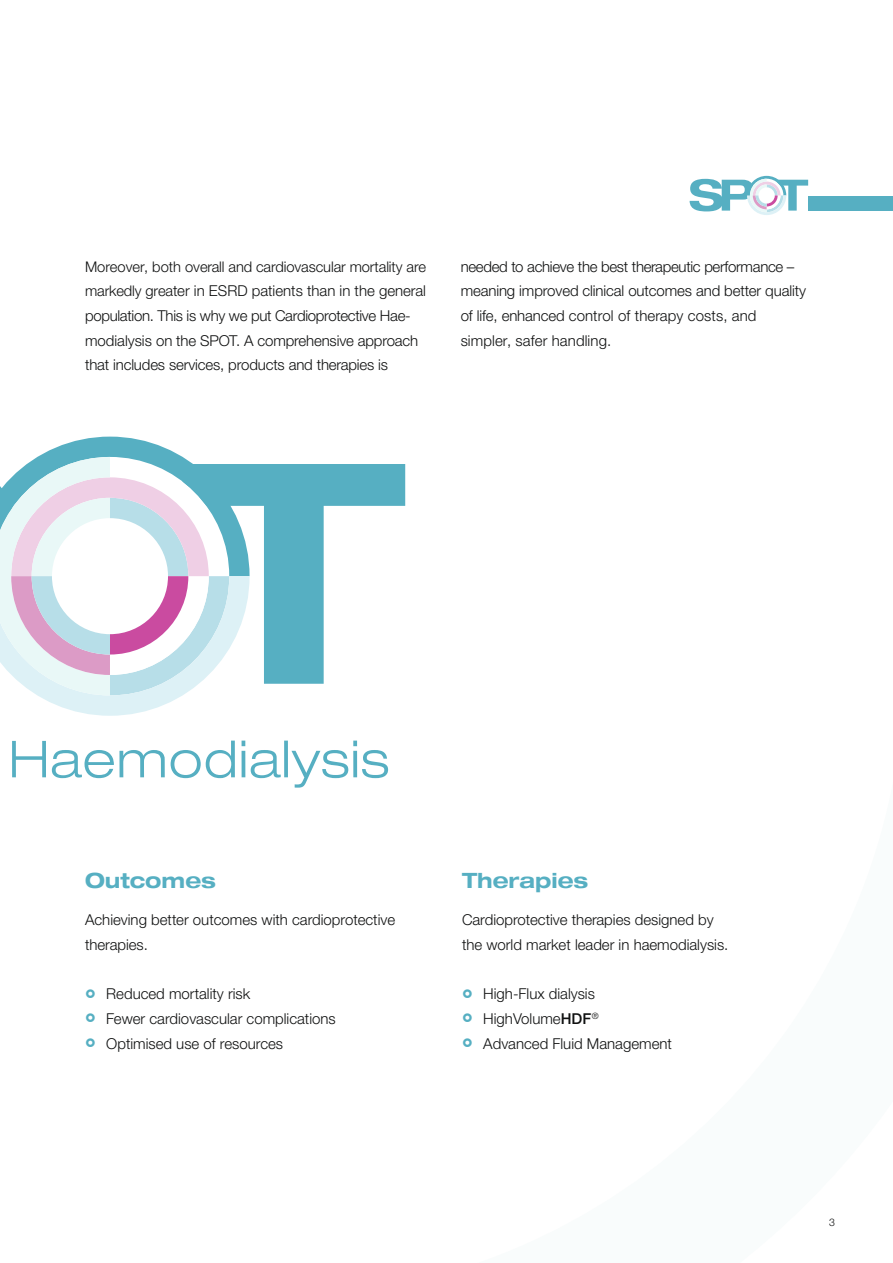
<style>
.page{position:relative;width:893px;height:1263px;background:#fff}
.page>*{position:absolute;margin:0;border:0;box-sizing:border-box;transform-origin:0 0}
.t1{font:300 expanded 51px "Helvetica Neue LT Com";letter-spacing:.02em;color:#56afc2}
.t2{font:700 expanded 21px "Helvetica Neue LT Com";color:#56afc2}
.t3{font:300 15px/24.6px "Helvetica Neue LTW1 G";color:#101111}
.t4{font:300 14.7px "Helvetica Neue LTW1 G";letter-spacing:-.005em;color:#101111}
.t5{font:300 10.5px "Helvetica Neue LTW1 G";color:#101111}
.s1{font-size:14.7px}
.s2{font-weight:500}
</style>
<div class="page">
<svg style="left:690px;top:176px;width:118px;height:39px"></svg>
<div style="left:808px;top:196px;width:85px;height:14px;background:#56afc2"></div>
<svg style="left:250px;top:464px;width:155px;height:220px"></svg>
<svg style="left:0;top:437px;width:250px;height:279px"></svg>
<p class="t4" style="left:85px;top:257px;width:342px">Moreover, both overall and cardiovascular mortality are</p>
<p class="t3" style="left:85px;top:279px;width:342px"><span class="s1">markedly grea</span>ter in ESRD patients than in the general population. This is why we put Cardioprotective Hae&shy;modialysis on the SPOT. A comprehensive approach that includes services, products and therapies is</p>
<p class="t3" style="left:461px;top:254px;width:347px">needed to achieve the best therapeutic performance – meaning improved clinical outcomes and better quality of life, enhanced control of therapy costs, and simpler, safer handling.</p>
<h1 class="t1" style="left:9px;top:728px;width:382px">Haemodialysis</h1>
<h2 class="t2" style="left:85px;top:867px;width:133px">Outcomes</h2>
<p class="t3" style="left:85px;top:907px;width:312px">Achieving better outcomes with cardioprotective therapies.</p>
<p class="t3" style="left:106px;top:981px;width:231px">Reduced mortality risk<br>Fewer cardiovascular complications<br>Optimised use of resources</p>
<h2 class="t2" style="left:462px;top:867px;width:128px">Therapies</h2>
<p class="t3" style="left:462px;top:907px;width:268px">Cardioprotective therapies designed by the world market leader in haemodialysis.</p>
<p class="t3" style="left:483px;top:981px;width:190px">High-Flux dialysis<br>HighVolume<span class="s2">HDF</span><sup>®<br></sup>Advanced Fluid Management</p>
<p class="t5" style="left:829px;top:1215px;width:7px">3</p>
</div>
